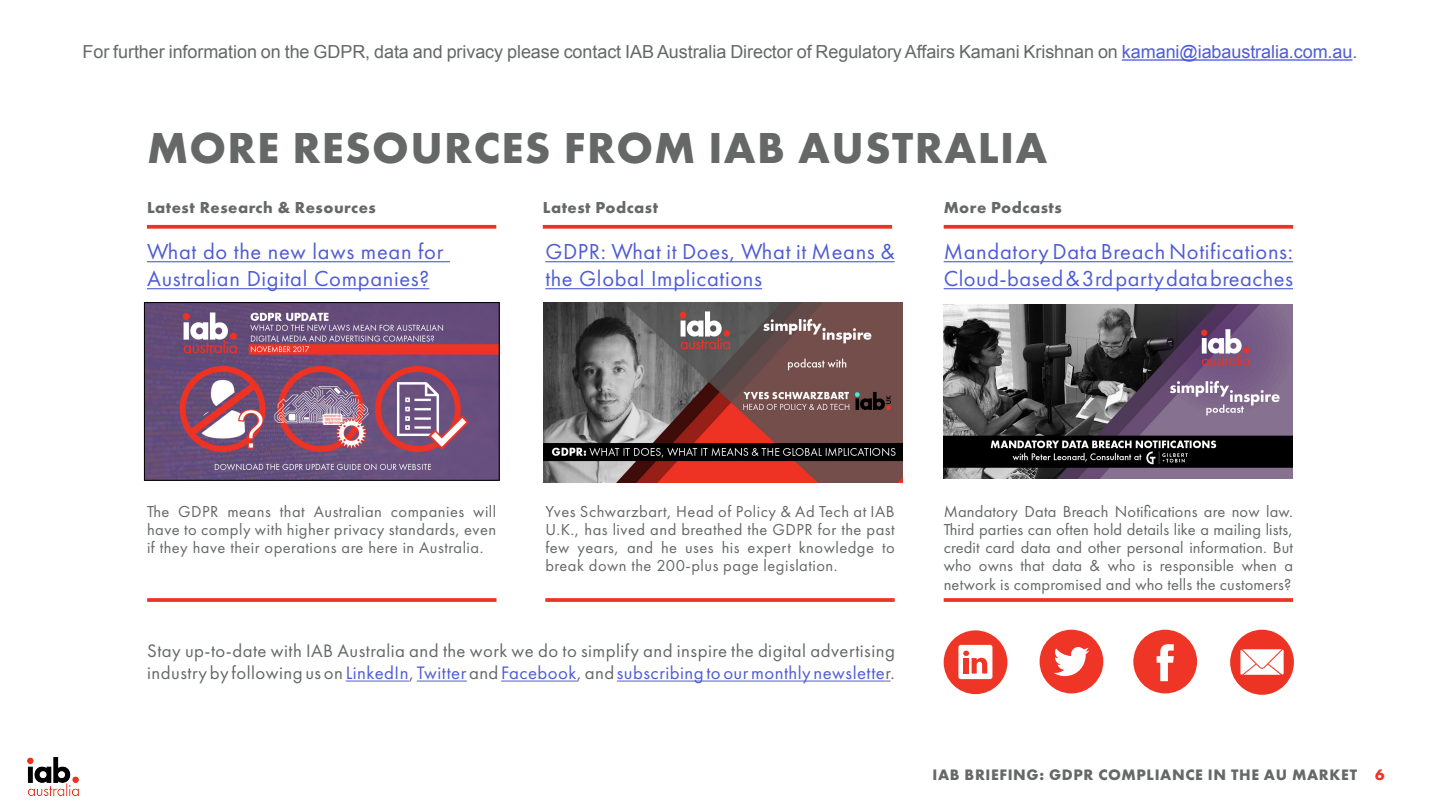
<style>
.page{position:relative;width:1440px;height:810px;background:#fff}
.page>*{position:absolute;margin:0;border:0;box-sizing:border-box;transform-origin:0 0}
.HEAD{font:700 45px "Futura PT";letter-spacing:.03em;color:#656867}
.Body{font:22.5px/27px "Futura PT";letter-spacing:.03em;color:#4f5cd6}
.Body-2{font:18.75px/22.5px "Futura PT";letter-spacing:.025em;color:#656867}
.Body_Grey_Main{font:18px "Arial";letter-spacing:-.005em;color:#656867}
.Body-3{font:16.5px/18.3px "Futura PT";letter-spacing:.03em;color:#656867;text-align:justify}
.Body-4{font:700 16.5px "Futura PT";letter-spacing:.03em;color:#656867}
.t1{font:700 15.75px "Futura PT";letter-spacing:.04em;color:#656867}
.s1{color:#4f5cd6}
.s2{color:#ee3324}
</style>
<div class="page">
<img style="left:27px;top:757px;width:52px;height:39px">
<svg style="left:944px;top:225px;width:349px;height:4px"></svg>
<svg style="left:944px;top:598px;width:349px;height:4px"></svg>
<svg style="left:545px;top:598px;width:350px;height:4px"></svg>
<svg style="left:147px;top:598px;width:350px;height:4px"></svg>
<svg style="left:543px;top:225px;width:349px;height:4px"></svg>
<svg style="left:147px;top:225px;width:349px;height:4px"></svg>
<hr style="left:346px;top:681px;width:63px;height:1px;background:#4f5cd6">
<hr style="left:417px;top:681px;width:50px;height:1px;background:#4f5cd6">
<hr style="left:501px;top:681px;width:76px;height:1px;background:#4f5cd6">
<hr style="left:617px;top:681px;width:268px;height:1px;background:#4f5cd6">
<img style="left:944px;top:304px;width:349px;height:174px">
<img style="left:543px;top:302px;width:359px;height:180px">
<img style="left:146px;top:304px;width:352px;height:175px">
<div style="left:144px;top:302px;width:356px;height:179px;border:1px solid #000"></div>
<hr style="left:147px;top:261px;width:303px;height:1px;background:#4f5cd6">
<hr style="left:147px;top:288px;width:282px;height:1px;background:#4f5cd6">
<hr style="left:545px;top:261px;width:350px;height:1px;background:#4f5cd6">
<hr style="left:545px;top:288px;width:217px;height:1px;background:#4f5cd6">
<hr style="left:944px;top:261px;width:349px;height:1px;background:#4f5cd6">
<hr style="left:944px;top:288px;width:349px;height:1px;background:#4f5cd6">
<svg style="left:1040px;top:630px;width:63px;height:63px"></svg>
<svg style="left:944px;top:630px;width:63px;height:64px"></svg>
<svg style="left:1133px;top:630px;width:64px;height:63px"></svg>
<div style="left:1230px;top:630px;width:64px;height:65px;background:#ed3324;border-radius:50%"></div>
<svg style="left:1240px;top:649px;width:44px;height:26px"></svg>
<hr style="left:1122px;top:59px;width:230px;height:2px;background:#4f5cd6">
<p class="Body_Grey_Main" style="left:82px;top:40px;width:1277px">For further information on the GDPR, data and privacy please contact IAB Australia Director of Regulatory Affairs Kamani Krishnan on <span class="s1">kamani@iabaustralia.com.au</span>.</p>
<p class="HEAD" style="left:147px;top:119px;width:902px">MORE RESOURCES FROM IAB AUSTRALIA</p>
<p class="Body-4" style="left:147px;top:197px;width:230px">Latest Research &amp; Resources</p>
<p class="Body-4" style="left:543px;top:197px;width:117px">Latest Podcast</p>
<p class="Body-4" style="left:944px;top:197px;width:120px">More Podcasts</p>
<p class="Body" style="left:545px;top:238px;width:351px">GDPR: What it Does, What it Means &amp; the Global Implications</p>
<p class="Body" style="left:944px;top:238px;width:351px">Mandatory Data Breach Notifications:<br>Cloud-based &amp; 3rd party data breaches</p>
<p class="Body" style="left:147px;top:238px;width:298px">What do the new laws mean for<br>Australian Digital Companies?</p>
<p class="Body-3" style="left:147px;top:502px;width:351px">The GDPR means that Australian companies will have to comply with higher privacy standards, even if they have their operations are here in Australia.</p>
<p class="Body-3" style="left:545px;top:502px;width:351px">Yves Schwarzbart, Head of Policy &amp; Ad Tech at IAB U.K., has lived and breathed the GDPR for the past few years, and he uses his expert knowledge to break down the 200-plus page legislation.</p>
<p class="Body-2" style="left:147px;top:639px;width:749px">Stay up-to-date with IAB Australia and the work we do to simplify and inspire the digital advertising industry by following us on <span class="s1">LinkedIn</span>, <span class="s1">Twitter</span> and <span class="s1">Facebook</span>, and <span class="s1">subscribing to our monthly newslette</span>r.</p>
<p class="Body-3" style="left:944px;top:502px;width:351px">Mandatory Data Breach Notifications are now law.<br>Third parties can often hold details like a mailing lists, credit card data and other personal information. But who owns that data &amp; who is responsible when a network is compromised and who tells the customers?</p>
<p class="t1" style="left:933px;top:765px;width:453px">IAB BRIEFING: GDPR COMPLIANCE IN THE AU MARKET <span class="s2">6</span></p>
</div>
